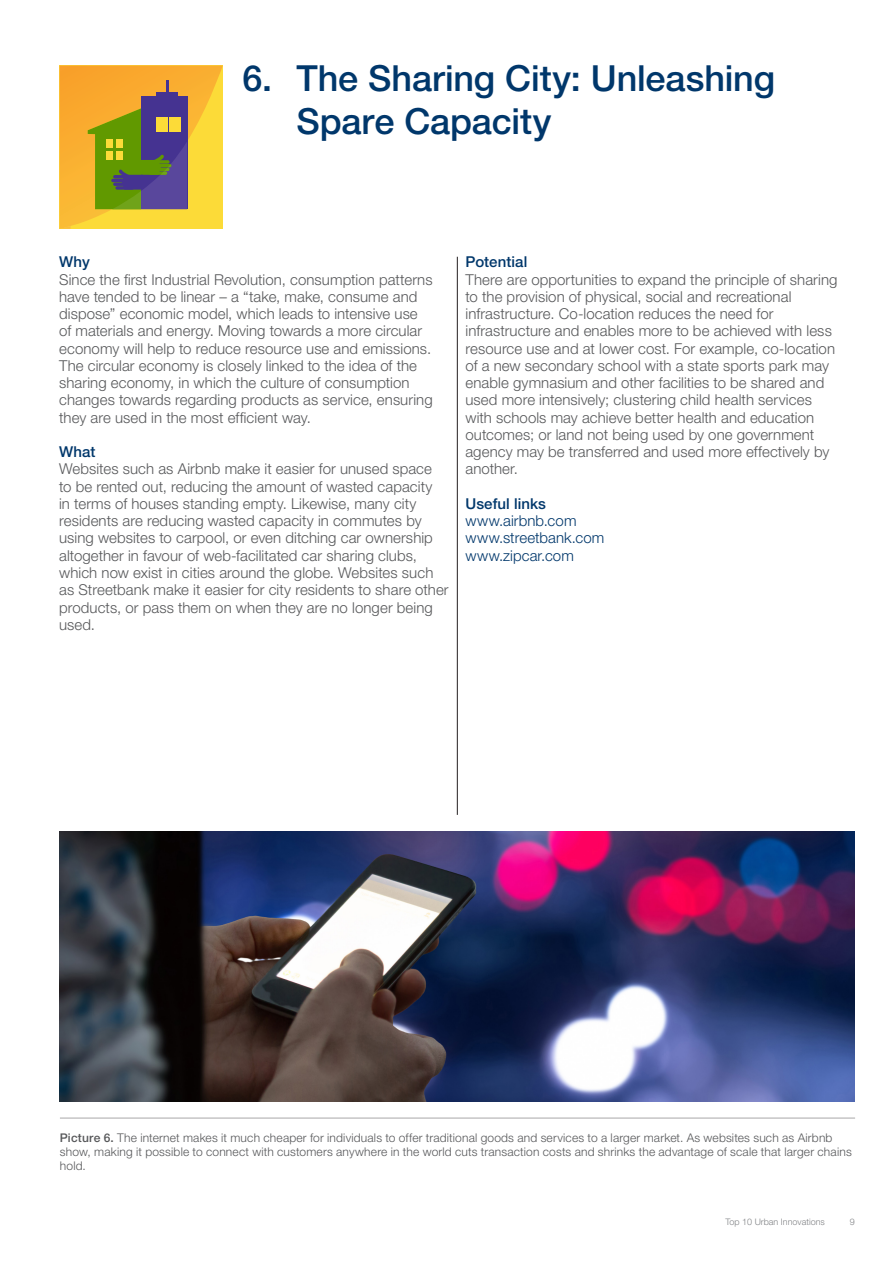
<style>
.page{position:relative;width:893px;height:1263px;background:#fff}
.page>*{position:absolute;margin:0;border:0;box-sizing:border-box;transform-origin:0 0}
.Sous_titre_bleu_tail{font:500 36px/43.2px "Helvetica Neue LT Pro";letter-spacing:-.005em;color:#00376b}
.Endnote_text{font:300 15px/17.2px "Helvetica Neue LT Pro";letter-spacing:.005em;color:#57585a}
.Endnote_text-2{font:300 15px "Helvetica Neue LT Pro";letter-spacing:.005em;color:#00376b}
.Endnote_text-3{font:500 15px "Helvetica Neue LT Pro";letter-spacing:.005em;color:#00376b}
.Endnote_text-4{font:300 12px/13.8px "Helvetica Neue LT Pro";letter-spacing:.015em;color:#57585a}
.t1{font:300 9px "Helvetica Neue LT Pro";color:#808285}
.s1{font-weight:500}
</style>
<div class="page">
<hr style="left:60px;top:1118px;width:795px;height:1px;background:#231f20">
<hr style="left:457px;top:257px;width:1px;height:558px;background:#231f20">
<img style="left:59px;top:831px;width:796px;height:271px">
<svg style="left:60px;top:66px;width:163px;height:163px;background:#c2a03e"></svg>
<p class="Sous_titre_bleu_tail" style="left:296px;top:56px;width:480px;text-indent:-54px">6. The Sharing City: Unleashing<br>Spare Capacity</p>
<p class="Endnote_text-3" style="left:59px;top:253px;width:32px">Why</p>
<p class="Endnote_text" style="left:59px;top:270px;width:375px">Since the first Industrial Revolution, consumption patterns have tended to be linear – a “take, make, consume and dispose” economic model, which leads to intensive use of materials and energy. Moving towards a more circular economy will help to reduce resource use and emissions.<br>The circular economy is closely linked to the idea of the sharing economy, in which the culture of consumption changes towards regarding products as service, ensuring they are used in the most efficient way.</p>
<p class="Endnote_text-3" style="left:59px;top:443px;width:38px">What</p>
<p class="Endnote_text" style="left:59px;top:460px;width:391px">Websites such as Airbnb make it easier for unused space<br>to be rented out, reducing the amount of wasted capacity<br>in terms of houses standing empty. Likewise, many city residents are reducing wasted capacity in commutes by using websites to carpool, or even ditching car ownership altogether in favour of web-facilitated car sharing clubs, which now exist in cities around the globe. Websites such as Streetbank make it easier for city residents to share other products, or pass them on when they are no longer being used.</p>
<p class="Endnote_text-3" style="left:465px;top:253px;width:63px">Potential</p>
<p class="Endnote_text" style="left:465px;top:270px;width:373px">There are opportunities to expand the principle of sharing to the provision of physical, social and recreational infrastructure. Co-location reduces the need for infrastructure and enables more to be achieved with less resource use and at lower cost. For example, co-location of a new secondary school with a state sports park may enable gymnasium and other facilities to be shared and used more intensively; clustering child health services with schools may achieve better health and education outcomes; or land not being used by one government agency may be transferred and used more effectively by another.</p>
<p class="Endnote_text-3" style="left:465px;top:495px;width:82px">Useful links</p>
<p class="Endnote_text-2" style="left:465px;top:512px;width:113px">www.airbnb.com</p>
<p class="Endnote_text-2" style="left:465px;top:529px;width:140px">www.streetbank.com</p>
<p class="Endnote_text-2" style="left:465px;top:546px;width:110px">www.zipcar.com</p>
<p class="Endnote_text-4" style="left:60px;top:1131px;width:793px"><span class="s1">Picture 6.</span> The internet makes it much cheaper for individuals to offer traditional goods and services to a larger market. As websites such as Airbnb show, making it possible to connect with customers anywhere in the world cuts transaction costs and shrinks the advantage of scale that larger chains hold.</p>
<p class="t1" style="left:726px;top:1216px;width:101px">Top 10 Urban Innovations</p>
<p class="t1" style="left:850px;top:1216px;width:7px">9</p>
</div>
